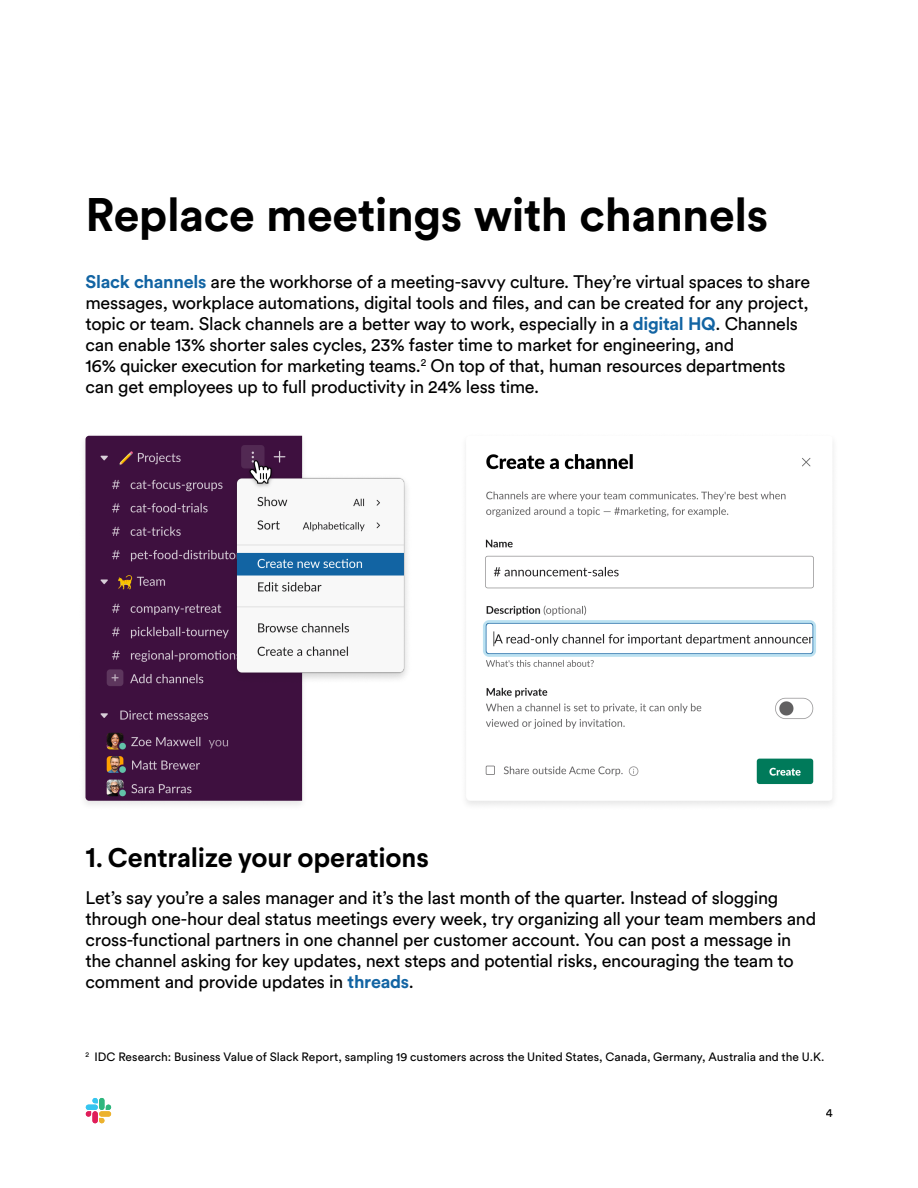
<style>
.page{position:relative;width:918px;height:1188px;background:#fff}
.page>*{position:absolute;margin:0;border:0;box-sizing:border-box;transform-origin:0 0}
.t1{font:700 46.5px "Slack Circular";letter-spacing:-.01em;color:#000}
.t2{font:700 27px "Larsseit";letter-spacing:-.005em;color:#000}
.t3{font:18px/21px "Slack Circular";letter-spacing:-.02em;color:#000}
.t4{font:12px "Slack Circular";color:#000}
.s1{font-weight:700;color:#1264a3}
</style>
<div class="page">
<svg style="left:86px;top:1111px;width:5px;height:6px"></svg>
<div style="left:92px;top:1111px;width:6px;height:12px;background:#e01e5a;border-radius:3px"></div>
<svg style="left:92px;top:1098px;width:6px;height:5px"></svg>
<div style="left:86px;top:1105px;width:12px;height:5px;background:#36c5f0;border-radius:3px"></div>
<svg style="left:106px;top:1105px;width:5px;height:5px"></svg>
<div style="left:99px;top:1098px;width:5px;height:12px;background:#2eb67d;border-radius:3px"></div>
<svg style="left:99px;top:1118px;width:5px;height:5px"></svg>
<div style="left:99px;top:1111px;width:12px;height:6px;background:#ecb22e;border-radius:3px"></div>
<div style="left:79px;top:432px;width:338px;height:378px;background:#000;opacity:.1"></div>
<img style="left:86px;top:436px;width:331px;height:365px">
<div style="left:460px;top:432px;width:379px;height:378px;background:#000;opacity:.1"></div>
<img style="left:466px;top:436px;width:366px;height:365px">
<h1 class="t1" style="left:86px;top:183px;width:684px">Replace meetings with channels</h1>
<p class="t3" style="left:85px;top:271px;width:726px"><span class="s1">Slack channels</span> are the workhorse of a meeting-savvy culture. They’re virtual spaces to share messages, workplace automations, digital tools and files, and can be created for any project, topic or team. Slack channels are a better way to work, especially in a <span class="s1">digital HQ</span>. Channels can enable 13% shorter sales cycles, 23% faster time to market for engineering, and<br>16% quicker execution for marketing teams.<sup>2</sup> On top of that, human resources departments can get employees up to full productivity in 24% less time.</p>
<h2 class="t2" style="left:86px;top:840px;width:345px">1. Centralize your operations</h2>
<p class="t3" style="left:86px;top:887px;width:732px">Let’s say you’re a sales manager and it’s the last month of the quarter. Instead of slogging through one-hour deal status meetings every week, try organizing all your team members and cross-functional partners in one channel per customer account. You can post a message in the channel asking for key updates, next steps and potential risks, encouraging the team to comment and provide updates in <span class="s1">threads</span>.</p>
<p class="t4" style="left:86px;top:1048px;width:741px"><sup>2</sup> IDC Research: Business Value of Slack Report, sampling 19 customers across the United States, Canada, Germany, Australia and the U.K.</p>
<p class="t4" style="left:826px;top:1105px;width:8px">4</p>
</div>
